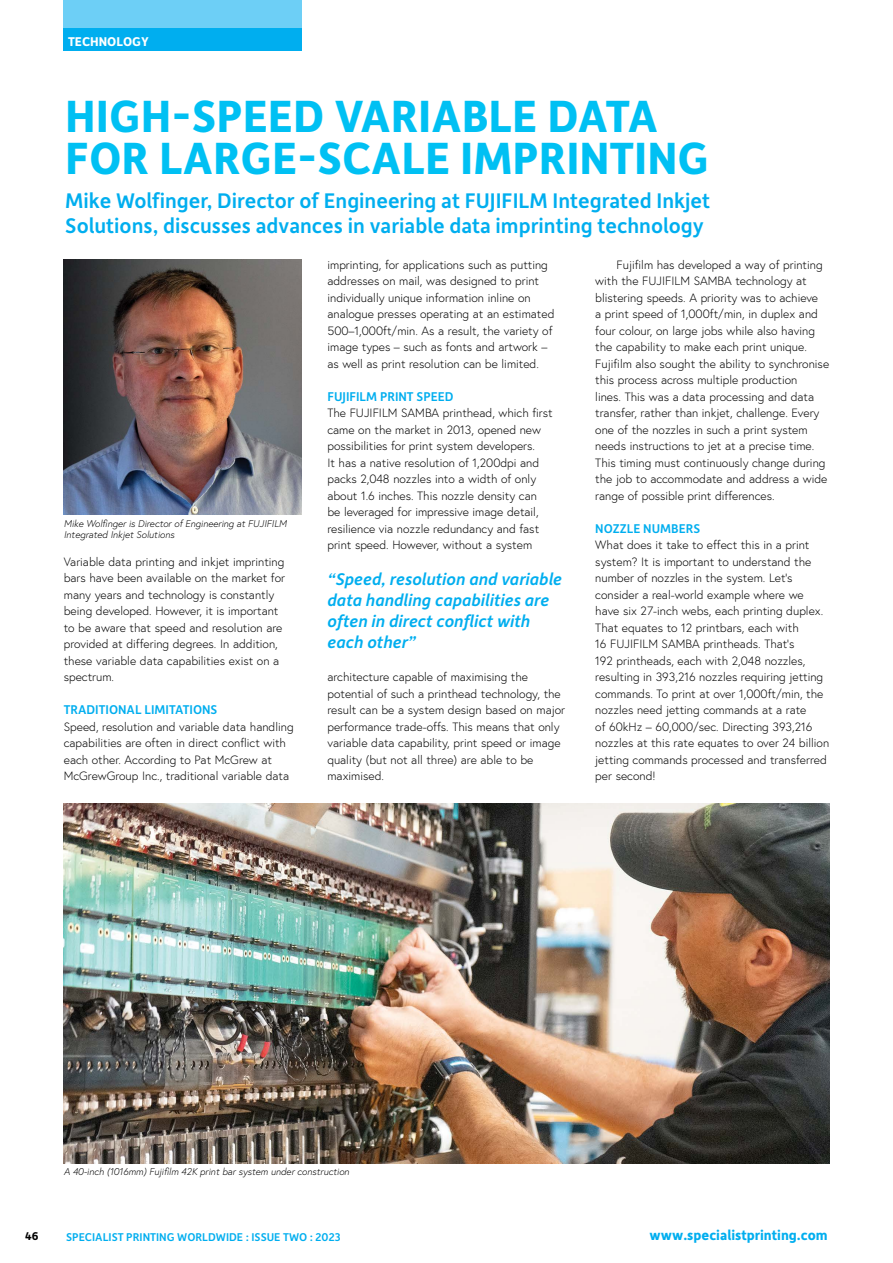
<style>
.page{position:relative;width:893px;height:1263px;background:#fff}
.page>*{position:absolute;margin:0;border:0;box-sizing:border-box;transform-origin:0 0}
.t1{font:700 48px/42px "Depot New";color:#00c0f3}
.t2{font:500 22.5px/25.5px "Depot New";color:#00aeef}
.t3{font:italic 500 18px/21px "Depot New";color:#00aeef}
.t4{font:700 15px "Depot New";color:#00aeef}
.t5{font:500 13.5px "Depot New";color:#00aeef}
.t6{font:700 13.5px "Depot New";color:#fff}
.t7{font:300 12px/16.5px "Europa";color:#000}
.t8{font:500 12px "Depot New";color:#00aeef}
.t9{font:700 12px "Depot New";color:#000}
.t10{font:italic 300 9.75px/11.2px "Europa";color:#000}
</style>
<div class="page">
<div style="left:64px;top:0;width:238px;height:51px;background:#6dcff6"></div>
<div style="left:64px;top:28px;width:238px;height:23px;background:#00aeef"></div>
<img style="left:64px;top:260px;width:238px;height:255px">
<img style="left:64px;top:804px;width:765px;height:359px">
<p class="t6" style="left:68px;top:32px;width:82px">TECHNOLOGY</p>
<h1 class="t1" style="left:65px;top:93px;width:645px">HIGH-SPEED VARIABLE DATA<br>FOR LARGE-SCALE IMPRINTING</h1>
<h2 class="t2" style="left:65px;top:186px;width:646px">Mike Wolfinger, Director of Engineering at FUJIFILM Integrated Inkjet<br>Solutions, discusses advances in variable data imprinting technology</h2>
<p class="t10" style="left:64px;top:518px;width:225px">Mike Wolfinger is Director of Engineering at FUJIFILM<br>Integrated Inkjet Solutions</p>
<p class="t7" style="left:64px;top:553px;width:223px">Variable data printing and inkjet imprinting bars have been available on the market for many years and technology is constantly being developed. However, it is important to be aware that speed and resolution are provided at differing degrees. In addition, these variable data capabilities exist on a spectrum.</p>
<p class="t5" style="left:64px;top:701px;width:155px">TRADITIONAL LIMITATIONS</p>
<p class="t7" style="left:64px;top:718px;width:231px">Speed, resolution and variable data handling capabilities are often in direct conflict with each other. According to Pat McGrew at McGrewGroup Inc., traditional variable data</p>
<p class="t7" style="left:327px;top:256px;width:229px">imprinting, for applications such as putting addresses on mail, was designed to print individually unique information inline on analogue presses operating at an estimated 500–1,000ft/min. As a result, the variety of image types – such as fonts and artwork – as well as print resolution can be limited.</p>
<p class="t5" style="left:327px;top:387px;width:128px">FUJIFILM PRINT SPEED</p>
<p class="t7" style="left:327px;top:404px;width:227px">The FUJIFILM SAMBA printhead, which first came on the market in 2013, opened new possibilities for print system developers.<br>It has a native resolution of 1,200dpi and packs 2,048 nozzles into a width of only about 1.6 inches. This nozzle density can be leveraged for impressive image detail, resilience via nozzle redundancy and fast print speed. However, without a system</p>
<h3 class="t3" style="left:328px;top:567px;width:236px">“Speed, resolution and variable data handling capabilities are often in direct conflict with each other”</h3>
<p class="t7" style="left:327px;top:668px;width:239px">architecture capable of maximising the potential of such a printhead technology, the result can be a system design based on major performance trade-offs. This means that only variable data capability, print speed or image quality (but not all three) are able to be maximised.</p>
<p class="t7" style="left:595px;top:256px;width:235px;text-indent:21px">Fujifilm has developed a way of printing with the FUJIFILM SAMBA technology at blistering speeds. A priority was to achieve<br>a print speed of 1,000ft/min, in duplex and four colour, on large jobs while also having the capability to make each print unique.<br>Fujifilm also sought the ability to synchronise this process across multiple production<br>lines. This was a data processing and data transfer, rather than inkjet, challenge. Every one of the nozzles in such a print system needs instructions to jet at a precise time.<br>This timing must continuously change during the job to accommodate and address a wide range of possible print differences.</p>
<p class="t5" style="left:595px;top:519px;width:106px">NOZZLE NUMBERS</p>
<p class="t7" style="left:595px;top:536px;width:235px">What does it take to effect this in a print system? It is important to understand the number of nozzles in the system. Let’s consider a real-world example where we have six 27-inch webs, each printing duplex.<br>That equates to 12 printbars, each with<br>16 FUJIFILM SAMBA printheads. That’s<br>192 printheads, each with 2,048 nozzles, resulting in 393,216 nozzles requiring jetting commands. To print at over 1,000ft/min, the nozzles need jetting commands at a rate<br>of 60kHz – 60,000/sec. Directing 393,216 nozzles at this rate equates to over 24 billion jetting commands processed and transferred per second!</p>
<p class="t10" style="left:64px;top:1166px;width:287px">A 40-inch (1016mm) Fujifilm 42K print bar system under construction</p>
<p class="t9" style="left:25px;top:1228px;width:15px">46</p>
<p class="t4" style="left:650px;top:1225px;width:180px">www.specialistprinting.com</p>
<p class="t8" style="left:66px;top:1229px;width:276px">SPECIALIST PRINTING WORLDWIDE : ISSUE TWO : 2023</p>
</div>
